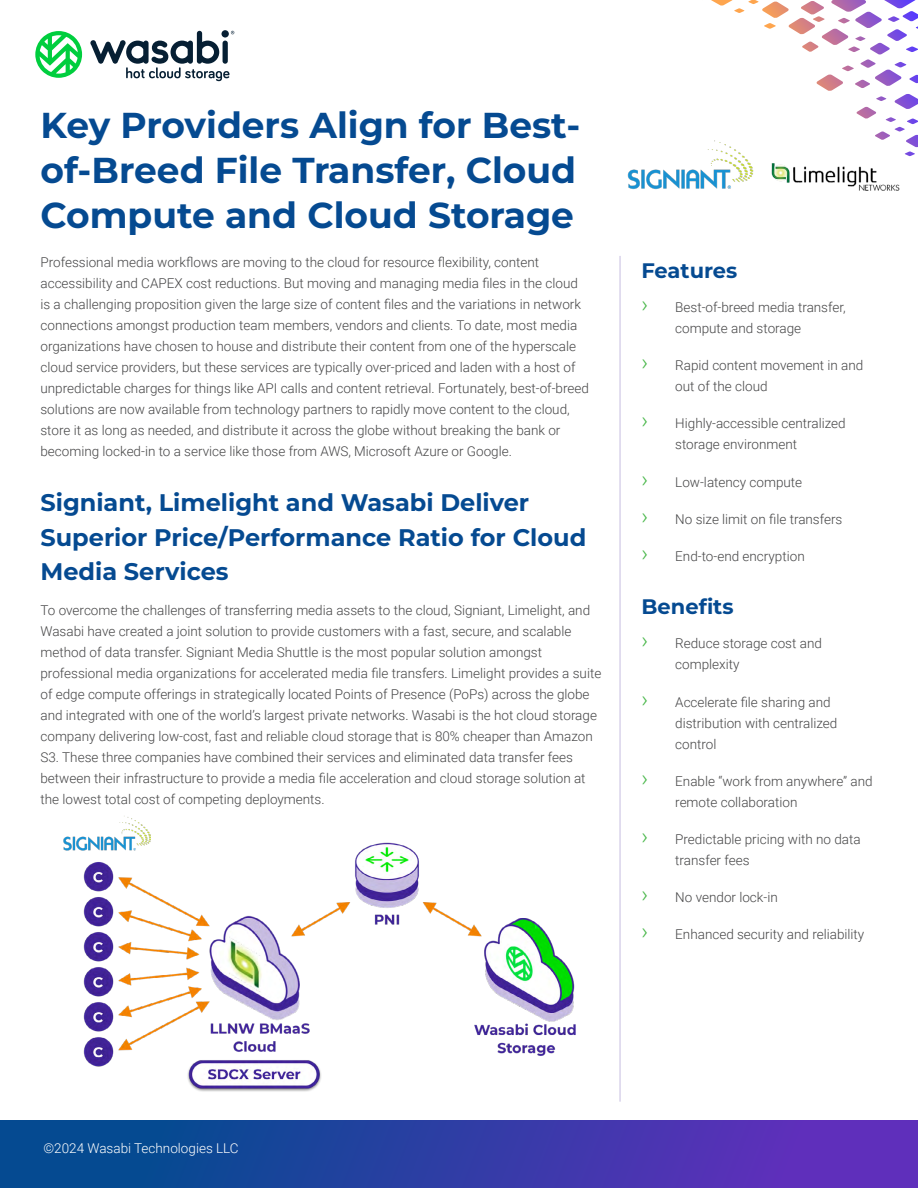
<style>
.page{position:relative;width:918px;height:1188px;background:#fff}
.page>*{position:absolute;margin:0;border:0;box-sizing:border-box;transform-origin:0 0}
.t1{font:700 36px/45px "Montserrat";color:#054a91}
.t2{font:700 24px/34.5px "Montserrat";color:#054a91}
.t3{font:700 21px "Montserrat";color:#054a91}
.t4{font:300 13.5px/21px "Roboto";color:#454546}
.t5{font:300 13.5px "Roboto";color:#fff}
.s1{font-size:22.5px;color:#48b749}
</style>
<div class="page">
<div style="left:0;top:1121px;width:918px;height:67px;background:linear-gradient(to right,#004e8b,#692cc0)"></div>
<svg style="left:35px;top:31px;width:47px;height:47px"></svg>
<svg style="left:90px;top:31px;width:144px;height:50px"></svg>
<svg style="left:711px;top:0;width:207px;height:156px"></svg>
<img style="left:627px;top:138px;width:127px;height:52px">
<img style="left:771px;top:163px;width:129px;height:28px">
<hr style="left:620px;top:256px;width:1px;height:846px;background:#c6bde0">
<img style="left:83px;top:836px;width:493px;height:256px">
<img style="left:63px;top:816px;width:87px;height:36px">
<h1 class="t1" style="left:40px;top:101px;width:541px">Key Providers Align for Best&shy;of-Breed File Transfer, Cloud<br>Compute and Cloud Storage</h1>
<p class="t4" style="left:40px;top:252px;width:550px">Professional media workflows are moving to the cloud for resource flexibility, content accessibility and CAPEX cost reductions. But moving and managing media files in the cloud is a challenging proposition given the large size of content files and the variations in network connections amongst production team members, vendors and clients. To date, most media organizations have chosen to house and distribute their content from one of the hyperscale cloud service providers, but these services are typically over-priced and laden with a host of unpredictable charges for things like API calls and content retrieval. Fortunately, best-of-breed solutions are now available from technology partners to rapidly move content to the cloud, store it as long as needed, and distribute it across the globe without breaking the bank or becoming locked-in to a service like those from AWS, Microsoft Azure or Google.</p>
<h2 class="t2" style="left:40px;top:484px;width:547px">Signiant, Limelight and Wasabi Deliver<br>Superior Price/Performance Ratio for Cloud<br>Media Services</h2>
<p class="t4" style="left:40px;top:599px;width:562px">To overcome the challenges of transferring media assets to the cloud, Signiant, Limelight, and Wasabi have created a joint solution to provide customers with a fast, secure, and scalable method of data transfer. Signiant Media Shuttle is the most popular solution amongst professional media organizations for accelerated media file transfers. Limelight provides a suite of edge compute offerings in strategically located Points of Presence (PoPs) across the globe and integrated with one of the world’s largest private networks. Wasabi is the hot cloud storage company delivering low-cost, fast and reliable cloud storage that is 80% cheaper than Amazon S3. These three companies have combined their services and eliminated data transfer fees between their infrastructure to provide a media file acceleration and cloud storage solution at the lowest total cost of competing deployments.</p>
<h3 class="t3" style="left:642px;top:255px;width:97px">Features</h3>
<p class="t4" style="left:675px;top:296px;width:172px;text-indent:-34px"><span class="s1">›</span> Best-of-breed media transfer, compute and storage</p>
<p class="t4" style="left:675px;top:354px;width:190px;text-indent:-34px"><span class="s1">›</span> Rapid content movement in and out of the cloud</p>
<p class="t4" style="left:675px;top:413px;width:172px;text-indent:-34px"><span class="s1">›</span> Highly-accessible centralized storage environment</p>
<p class="t4" style="left:642px;top:471px;width:162px"><span class="s1">›</span> Low-latency compute</p>
<p class="t4" style="left:642px;top:508px;width:202px"><span class="s1">›</span> No size limit on file transfers</p>
<p class="t4" style="left:642px;top:545px;width:165px"><span class="s1">›</span> End-to-end encryption</p>
<h3 class="t3" style="left:642px;top:591px;width:94px">Benefits</h3>
<p class="t4" style="left:675px;top:633px;width:148px;text-indent:-34px"><span class="s1">›</span> Reduce storage cost and complexity</p>
<p class="t4" style="left:675px;top:691px;width:164px;text-indent:-34px"><span class="s1">›</span> Accelerate file sharing and distribution with centralized control</p>
<p class="t4" style="left:675px;top:770px;width:199px;text-indent:-34px"><span class="s1">›</span> Enable “work from anywhere” and remote collaboration</p>
<p class="t4" style="left:675px;top:828px;width:187px;text-indent:-34px"><span class="s1">›</span> Predictable pricing with no data transfer fees</p>
<p class="t4" style="left:642px;top:886px;width:138px"><span class="s1">›</span> No vendor lock-in</p>
<p class="t4" style="left:642px;top:924px;width:224px"><span class="s1">›</span> Enhanced security and reliability</p>
<p class="t5" style="left:44px;top:1139px;width:197px">©2024 Wasabi Technologies LLC</p>
</div>
